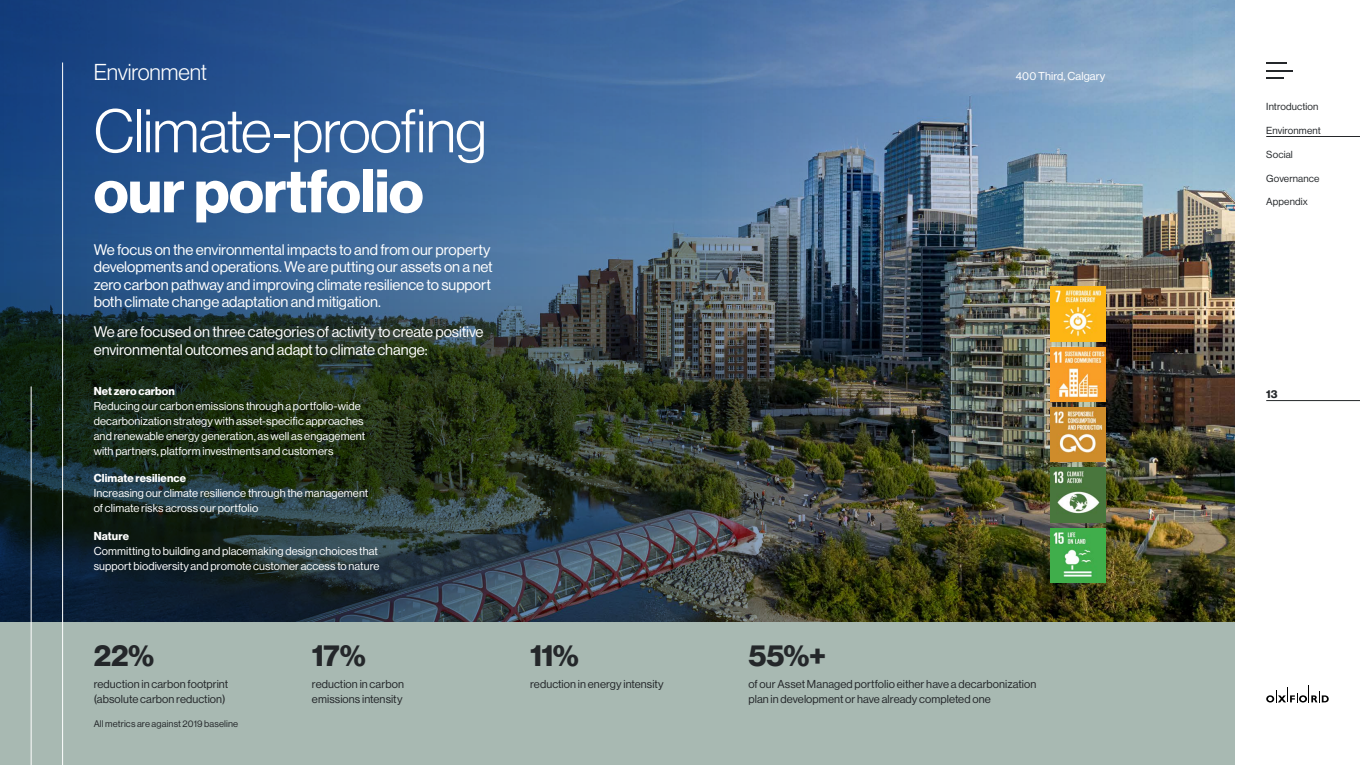
<style>
.page{position:relative;width:1360px;height:765px;background:#fff}
.page>*{position:absolute;margin:0;border:0;box-sizing:border-box;transform-origin:0 0}
.t1{font:60px "N Haas Grotesk DS Pro 45 Lt";letter-spacing:-.015em;color:#fff}
.t2{font:60px "N Haas Grotesk DS Pro 75 Bd";letter-spacing:-.005em;color:#fff}
.t3{font:30px "N Haas Grotesk DS Pro 75 Bd";color:#24272a}
.t4{font:22.5px "N Haas Grotesk DS Pro 45 Lt";letter-spacing:-.005em;color:#fff}
.t5{font:15px/17.5px "N Haas Grotesk DS Pro 55 Rg";color:#fff}
.t6{font:11.25px/15px "N Haas Grotesk DS Pro 55 Rg";letter-spacing:.01em;color:#fff}
.t7{font:11.25px/15px "N Haas Grotesk DS Pro 55 Rg";letter-spacing:.01em;color:#24272a}
.t8{font:11.25px "N Haas Grotesk DS Pro 75 Bd";letter-spacing:.01em;color:#fff}
.t9{font:11.25px "N Haas Grotesk DS Pro 75 Bd";color:#24272a}
.t10{font:10px "N Haas Grotesk DS Pro 55 Rg";letter-spacing:.015em;color:#24272a}
.t11{font:9.38px "N Haas Grotesk DS Pro 55 Rg";letter-spacing:.015em;color:#24272a}
</style>
<div class="page">
<hr style="left:1266px;top:400px;width:94px;height:1px;background:#24272a">
<svg style="left:1266px;top:685px;width:63px;height:17px"></svg>
<hr style="left:1266px;top:62px;width:21px;height:2px;background:#24272a">
<hr style="left:1266px;top:70px;width:27px;height:2px;background:#24272a">
<svg style="left:1266px;top:77px;width:17px;height:2px"></svg>
<hr style="left:1266px;top:136px;width:94px;height:1px;background:#24272a">
<img style="left:0;top:0;width:1235px;height:622px">
<div style="left:0;top:622px;width:1235px;height:143px;background:#a8b9b2"></div>
<hr style="left:31px;top:386px;width:1px;height:379px;background:#fff">
<hr style="left:62px;top:62px;width:1px;height:703px;background:#fff">
<img style="left:1051px;top:468px;width:54px;height:54px">
<img style="left:1051px;top:347px;width:54px;height:55px">
<img style="left:1051px;top:408px;width:54px;height:54px">
<img style="left:1051px;top:287px;width:54px;height:54px">
<img style="left:1051px;top:528px;width:54px;height:55px">
<h3 class="t4" style="left:94px;top:59px;width:115px">Environment</h3>
<h1 class="t1" style="left:94px;top:97px;width:395px">Climate-proofing</h1>
<h1 class="t2" style="left:94px;top:156px;width:331px">our portfolio</h1>
<p class="t5" style="left:94px;top:241px;width:401px">We focus on the environmental impacts to and from our property developments and operations. We are putting our assets on a net zero carbon pathway and improving climate resilience to support both climate change adaptation and mitigation.</p>
<h3 class="t5" style="left:94px;top:323px;width:391px">We are focused on three categories of activity to create positive environmental outcomes and adapt to climate change:</h3>
<p class="t8" style="left:94px;top:384px;width:83px">Net zero carbon</p>
<p class="t6" style="left:94px;top:398px;width:273px">Reducing our carbon emissions through a portfolio-wide decarbonization strategy with asset-specific approaches and renewable energy generation, as well as engagement with partners, platform investments and customers</p>
<p class="t8" style="left:94px;top:472px;width:94px">Climate resilience</p>
<p class="t6" style="left:94px;top:486px;width:276px">Increasing our climate resilience through the management of climate risks across our portfolio</p>
<p class="t8" style="left:94px;top:529px;width:37px">Nature</p>
<p class="t6" style="left:94px;top:543px;width:287px">Committing to building and placemaking design choices that support biodiversity and promote customer access to nature</p>
<h2 class="t3" style="left:94px;top:638px;width:62px">22%</h2>
<p class="t7" style="left:94px;top:676px;width:136px">reduction in carbon footprint (absolute carbon reduction)</p>
<p class="t11" style="left:94px;top:719px;width:146px">All metrics are against 2019 baseline</p>
<h2 class="t3" style="left:312px;top:638px;width:55px">17%</h2>
<p class="t7" style="left:312px;top:676px;width:94px">reduction in carbon emissions intensity</p>
<h2 class="t3" style="left:530px;top:638px;width:50px">11%</h2>
<p class="t7" style="left:530px;top:676px;width:135px">reduction in energy intensity</p>
<p class="t6" style="left:1016px;top:69px;width:91px">400 Third, Calgary</p>
<h2 class="t3" style="left:748px;top:638px;width:79px">55%+</h2>
<p class="t7" style="left:748px;top:676px;width:290px">of our Asset Managed portfolio either have a decarbonization plan in development or have already completed one</p>
<p class="t10" style="left:1266px;top:101px;width:54px">Introduction</p>
<p class="t10" style="left:1266px;top:125px;width:56px">Environment</p>
<p class="t10" style="left:1266px;top:149px;width:28px">Social</p>
<p class="t10" style="left:1266px;top:172px;width:55px">Governance</p>
<p class="t10" style="left:1266px;top:196px;width:43px">Appendix</p>
<p class="t9" style="left:1266px;top:388px;width:13px">13</p>
</div>
